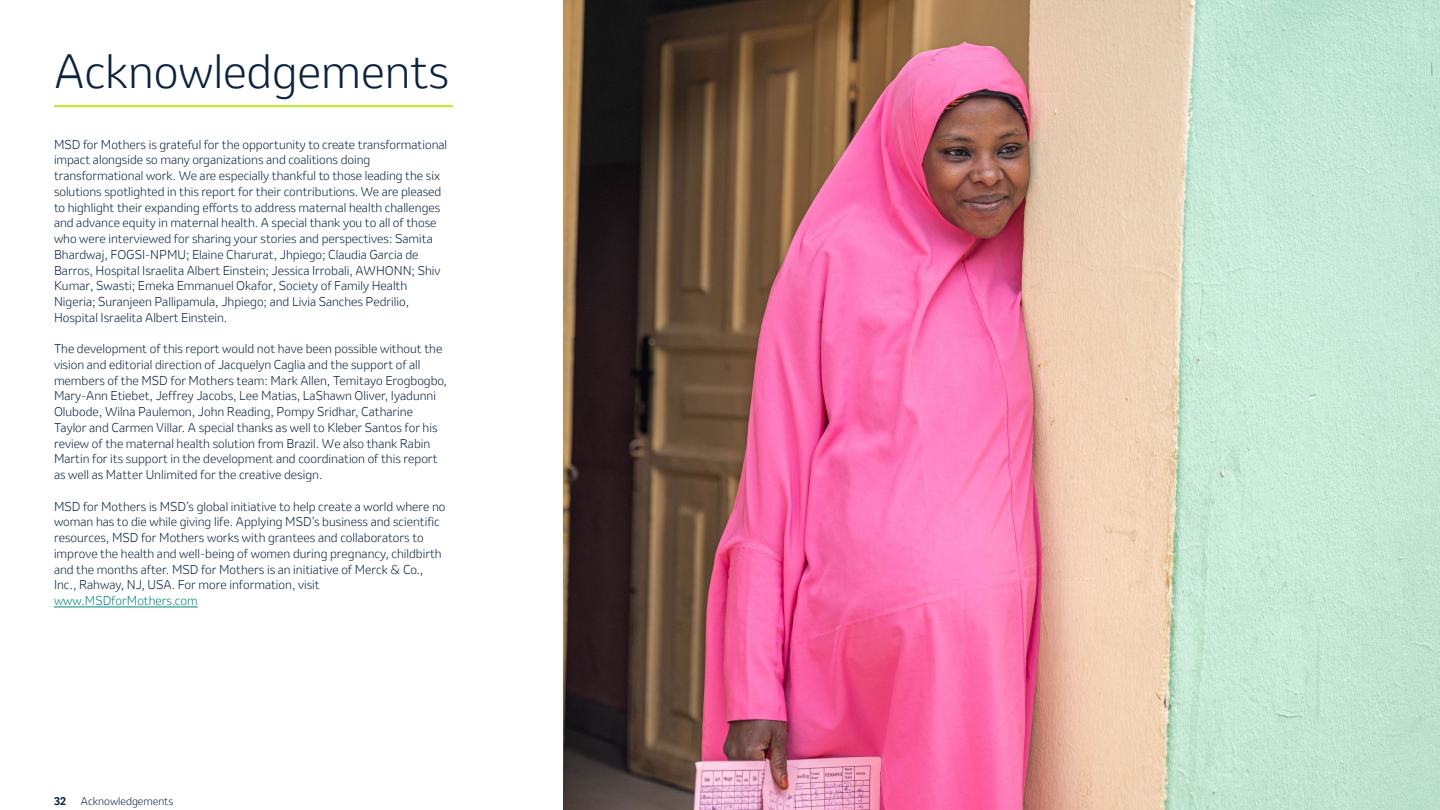
<style>
.page{position:relative;width:1440px;height:810px;background:#fff}
.page>*{position:absolute;margin:0;border:0;box-sizing:border-box;transform-origin:0 0}
.t1{font:300 45px "Invention";color:#0c2340}
.t2{font:300 12px/15.8px "Invention";color:#0c2340}
.t3{font:300 12px "Invention";color:#00857c}
.t4{font:300 10.5px "Invention";color:#0c2340}
.t5{font:700 10.5px "Invention";color:#0c2340}
</style>
<div class="page">
<hr style="left:54px;top:105px;width:399px;height:2px;background:#bfed33">
<img style="left:564px;top:0;width:876px;height:810px">
<hr style="left:54px;top:607px;width:144px;height:1px;background:#00857c">
<h1 class="t1" style="left:54px;top:40px;width:397px">Acknowledgements</h1>
<p class="t2" style="left:54px;top:136px;width:395px">MSD for Mothers is grateful for the opportunity to create transformational impact alongside so many organizations and coalitions doing transformational work. We are especially thankful to those leading the six solutions spotlighted in this report for their contributions. We are pleased to highlight their expanding efforts to address maternal health challenges and advance equity in maternal health. A special thank you to all of those who were interviewed for sharing your stories and perspectives: Samita Bhardwaj, FOGSI-NPMU; Elaine Charurat, Jhpiego; Claudia Garcia de Barros, Hospital Israelita Albert Einstein; Jessica Irrobali, AWHONN; Shiv Kumar, Swasti; Emeka Emmanuel Okafor, Society of Family Health Nigeria; Suranjeen Pallipamula, Jhpiego; and Livia Sanches Pedrilio, Hospital Israelita Albert Einstein.</p>
<p class="t2" style="left:54px;top:341px;width:394px">The development of this report would not have been possible without the vision and editorial direction of Jacquelyn Caglia and the support of all members of the MSD for Mothers team: Mark Allen, Temitayo Erogbogbo, Mary-Ann Etiebet, Jeffrey Jacobs, Lee Matias, LaShawn Oliver, Iyadunni Olubode, Wilna Paulemon, John Reading, Pompy Sridhar, Catharine Taylor and Carmen Villar. A special thanks as well to Kleber Santos for his review of the maternal health solution from Brazil. We also thank Rabin Martin for its support in the development and coordination of this report as well as Matter Unlimited for the creative design.</p>
<p class="t2" style="left:54px;top:498px;width:393px">MSD for Mothers is MSD’s global initiative to help create a world where no woman has to die while giving life. Applying MSD’s business and scientific resources, MSD for Mothers works with grantees and collaborators to improve the health and well-being of women during pregnancy, childbirth and the months after. MSD for Mothers is an initiative of Merck &amp; Co., Inc., Rahway, NJ, USA. For more information, visit</p>
<p class="t3" style="left:54px;top:592px;width:145px">www.MSDforMothers.com</p>
<p class="t5" style="left:54px;top:794px;width:13px">32</p>
<p class="t4" style="left:81px;top:794px;width:94px">Acknowledgements</p>
</div>
